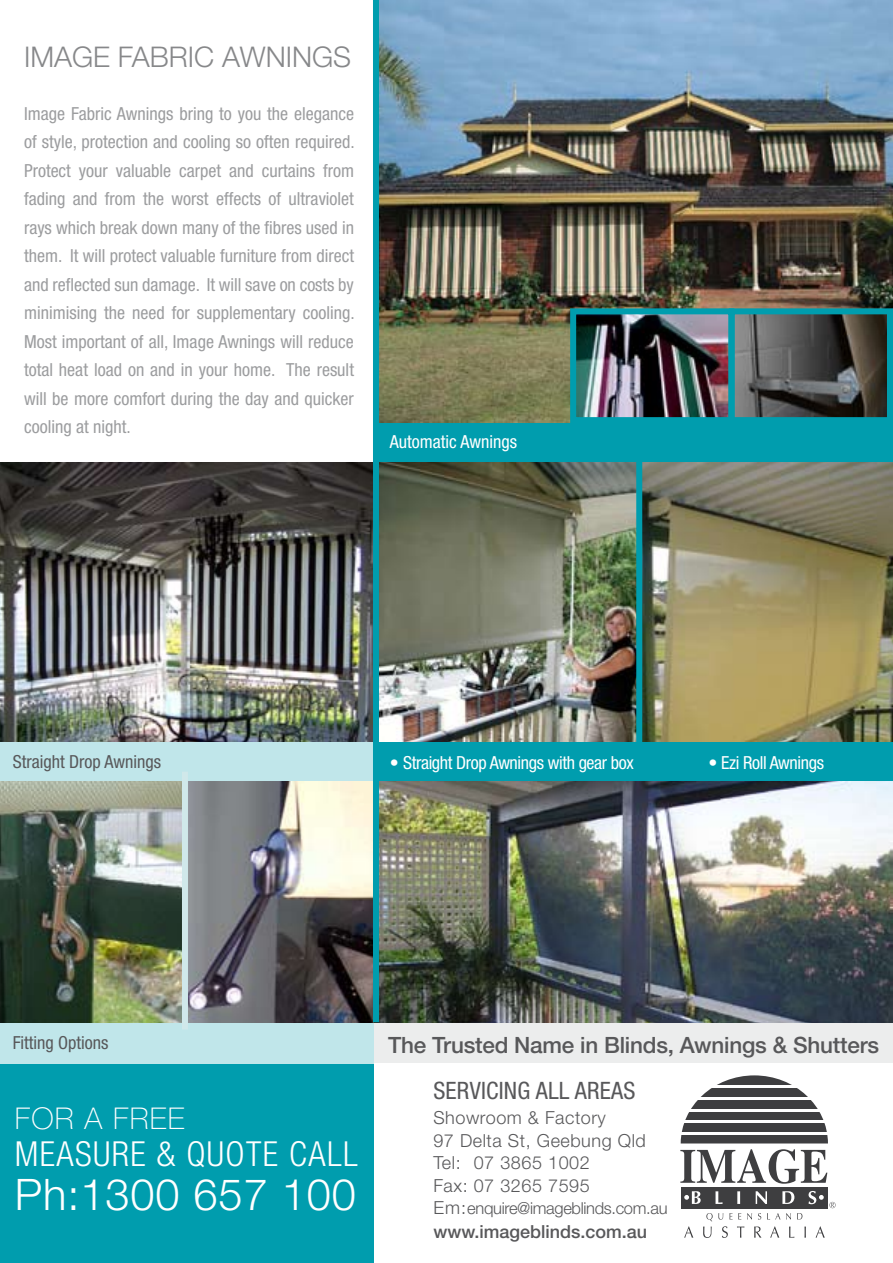
<style>
.page{position:relative;width:893px;height:1263px;background:#009dae}
.page>*{position:absolute;margin:0;border:0;box-sizing:border-box;transform-origin:0 0}
.t1{font:300 43.5px "Helvetica Neue";letter-spacing:.02em;color:#fff}
.t2{font:300 condensed 34.5px "Helvetica Neue";letter-spacing:.04em;color:#fff}
.t3{font:100 30px "Helvetica Neue";letter-spacing:.04em;color:#fff}
.t4{font:300 28.5px "Helvetica Neue";color:#87888a}
.t5{font:condensed 24px "Helvetica Neue";letter-spacing:.01em;color:#58585a}
.t6{font:500 22.5px "Helvetica Neue";letter-spacing:-.01em;color:#58585a}
.t7{font:condensed 18px/28.5px "Helvetica Neue";color:#9c9d9f;text-align:justify}
.t8{font:300 18px/22.5px "Helvetica Neue";letter-spacing:.03em;color:#58585a}
.t9{font:condensed 18px "Helvetica Neue";letter-spacing:-.02em;color:#fff}
.t10{font:condensed 18px "Helvetica Neue";color:#58585a}
.t11{font:500 18px "Helvetica Neue";color:#58585a}
.t12{font:condensed 18px "Helvetica Neue";color:#fff}
.t13{font:300 16.5px "Helvetica Neue";letter-spacing:-.02em;color:#58585a}
.s1{font-size:18px}
</style>
<div class="page">
<img style="left:379px;top:0;width:514px;height:422px">
<div style="left:0;top:0;width:374px;height:1063px;background:#fff"></div>
<div style="left:374px;top:781px;width:519px;height:482px;background:#fff"></div>
<div style="left:374px;top:1022px;width:519px;height:41px;background:#eceded"></div>
<svg style="left:767px;top:1213px;width:13px;height:6px"></svg>
<svg style="left:786px;top:1213px;width:5px;height:6px"></svg>
<svg style="left:797px;top:1213px;width:5px;height:6px"></svg>
<svg style="left:684px;top:1226px;width:9px;height:12px"></svg>
<svg style="left:703px;top:1213px;width:58px;height:25px"></svg>
<svg style="left:770px;top:1226px;width:9px;height:12px"></svg>
<svg style="left:789px;top:1226px;width:5px;height:12px"></svg>
<svg style="left:804px;top:1226px;width:2px;height:12px"></svg>
<svg style="left:816px;top:1226px;width:9px;height:12px"></svg>
<div style="left:681px;top:1187px;width:147px;height:21px;background:#3e3e40"></div>
<svg style="left:715px;top:1191px;width:8px;height:13px"></svg>
<svg style="left:737px;top:1191px;width:3px;height:13px"></svg>
<svg style="left:756px;top:1191px;width:11px;height:13px"></svg>
<svg style="left:782px;top:1191px;width:12px;height:13px"></svg>
<svg style="left:681px;top:1075px;width:147px;height:68px"></svg>
<hr style="left:681px;top:1085px;width:147px;height:2px;background:#fff">
<hr style="left:681px;top:1097px;width:147px;height:2px;background:#fff">
<hr style="left:681px;top:1109px;width:147px;height:2px;background:#fff">
<hr style="left:681px;top:1120px;width:147px;height:2px;background:#fff">
<hr style="left:681px;top:1132px;width:147px;height:2px;background:#fff">
<svg style="left:680px;top:1149px;width:147px;height:35px"></svg>
<svg style="left:684px;top:1191px;width:17px;height:13px"></svg>
<div style="left:0;top:462px;width:374px;height:601px;background:#c0e6ea"></div>
<img style="left:0;top:781px;width:893px;height:241px">
<img style="left:0;top:462px;width:893px;height:279px">
<div style="left:636px;top:451px;width:6px;height:297px;background:#009dae"></div>
<div style="left:182px;top:772px;width:6px;height:257px;background:#d0e8ea"></div>
<svg style="left:808px;top:1191px;width:28px;height:17px"></svg>
<img style="left:577px;top:315px;width:309px;height:101px">
<div style="left:570px;top:308px;width:164px;height:115px;border:6px solid #009dae"></div>
<div style="left:729px;top:308px;width:164px;height:115px;border:6px solid #009dae"></div>
<div style="left:373px;top:0;width:6px;height:1022px;background:#009dae"></div>
<h3 class="t4" style="left:24px;top:40px;width:327px">IMAGE FABRIC AWNINGS</h3>
<p class="t7" style="left:24px;top:99px;width:332px">Image Fabric Awnings bring to you the elegance of style, protection and cooling so often required.<br>Protect your valuable carpet and curtains from fading and from the worst effects of ultraviolet rays which break down many of the fibres used in them. It will protect valuable furniture from direct and reflected sun damage. It will save on costs by minimising the need for supplementary cooling.<br>Most important of all, Image Awnings will reduce total heat load on and in your home. The result will be more comfort during the day and quicker cooling at night.</p>
<p class="t12" style="left:390px;top:431px;width:129px">Automatic Awnings</p>
<p class="t10" style="left:13px;top:751px;width:150px">Straight Drop Awnings</p>
<p class="t9" style="left:390px;top:752px;width:245px">• Straight Drop Awnings with gear box</p>
<p class="t9" style="left:709px;top:752px;width:117px">• Ezi Roll Awnings</p>
<p class="t10" style="left:13px;top:1032px;width:97px">Fitting Options</p>
<h3 class="t3" style="left:15px;top:1101px;width:171px">FOR A FREE</h3>
<h2 class="t2" style="left:15px;top:1134px;width:344px">MEASURE &amp; QUOTE CALL</h2>
<h1 class="t1" style="left:15px;top:1168px;width:343px">Ph:1300 657 100</h1>
<p class="t6" style="left:388px;top:1031px;width:492px">The Trusted Name in Blinds, Awnings &amp; Shutters</p>
<h3 class="t5" style="left:433px;top:1076px;width:204px">SERVICING ALL AREAS</h3>
<p class="t8" style="left:433px;top:1106px;width:214px">Showroom &amp; Factory<br>97 Delta St, Geebung Qld<br>Tel: 07 3865 1002<br>Fax: 07 3265 7595</p>
<p class="t13" style="left:433px;top:1198px;width:236px"><span class="s1">Em:</span>enquire@imageblinds.com.au</p>
<p class="t11" style="left:433px;top:1221px;width:215px">www.imageblinds.com.au</p>
</div>
